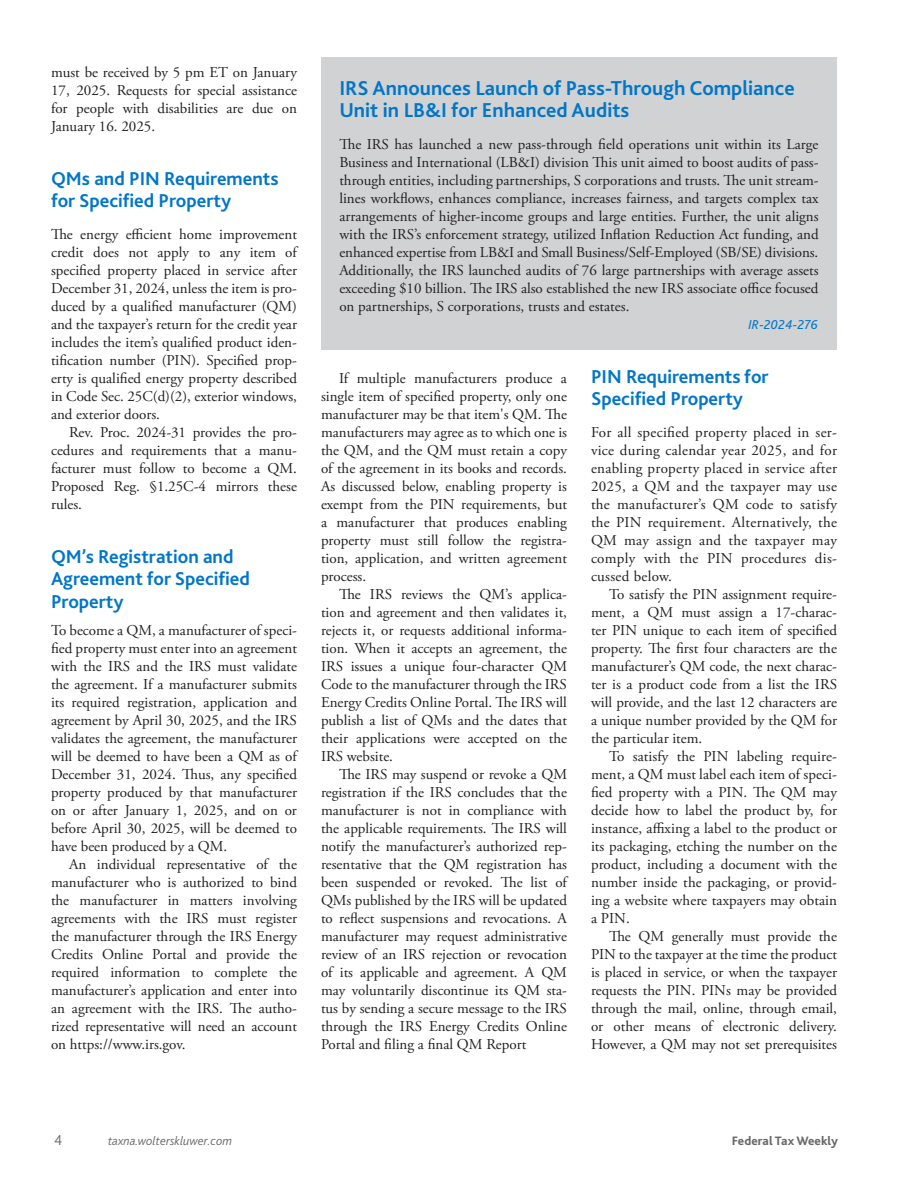
<style>
.page{position:relative;width:918px;height:1188px;background:#fff}
.page>*{position:absolute;margin:0;border:0;box-sizing:border-box;transform-origin:0 0}
.t1{font:700 21px/22.5px "Bliss 2";color:#0076c8}
.t2{font:700 19.5px/22.5px "Bliss 2";color:#0076c8}
.t3{font:15px/18px "Adobe Garamond Pro";color:#231f20;text-align:justify}
.t4{font:300 15px "Bliss 2";color:#69696c}
.t5{font:italic 13.5px "Bliss 2";color:#0076c8}
.t6{font:italic 300 12.75px "Bliss 2";color:#69696c}
.t7{font:800 12.75px "Bliss 2";color:#69696c}
</style>
<div class="page">
<div style="left:321px;top:57px;width:516px;height:83px;background:#d1d2d4"></div>
<div style="left:321px;top:119px;width:516px;height:214px;background:#d1d2d4"></div>
<div style="left:321px;top:316px;width:516px;height:34px;background:#d1d2d4"></div>
<p class="t3" style="left:51px;top:63px;width:248px">must be received by 5 pm ET on January 17, 2025. Requests for special assistance for people with disabilities are due on January 16. 2025.</p>
<h2 class="t2" style="left:51px;top:166px;width:229px">QMs and PIN Requirements for Specified Property</h2>
<p class="t3" style="left:51px;top:225px;width:248px">The energy efficient home improvement credit does not apply to any item of specified property placed in service after December 31, 2024, unless the item is pro&shy;duced by a qualified manufacturer (QM) and the taxpayer’s return for the credit year includes the item’s qualified product iden&shy;tification number (PIN). Specified prop&shy;erty is qualified energy property described in Code Sec. 25C(d)(2), exterior windows, and exterior doors.</p>
<p class="t3" style="left:51px;top:423px;width:248px;text-indent:18px">Rev. Proc. 2024-31 provides the pro&shy;cedures and requirements that a manu&shy;facturer must follow to become a QM.<br>Proposed Reg. §1.25C-4 mirrors these rules.</p>
<h2 class="t2" style="left:51px;top:544px;width:200px">QM’s Registration and<br>Agreement for Specified<br>Property</h2>
<p class="t3" style="left:51px;top:621px;width:248px">To become a QM, a manufacturer of speci&shy;fied property must enter into an agreement with the IRS and the IRS must validate the agreement. If a manufacturer submits its required registration, application and agreement by April 30, 2025, and the IRS validates the agreement, the manufacturer will be deemed to have been a QM as of December 31, 2024. Thus, any specified property produced by that manufacturer on or after January 1, 2025, and on or before April 30, 2025, will be deemed to have been produced by a QM.</p>
<p class="t3" style="left:51px;top:855px;width:248px;text-indent:18px">An individual representative of the manufacturer who is authorized to bind the manufacturer in matters involving agreements with the IRS must register the manufacturer through the IRS Energy Credits Online Portal and provide the required information to complete the manufacturer’s application and enter into an agreement with the IRS. The autho&shy;rized representative will need an account on https://www.irs.gov.</p>
<h1 class="t1" style="left:339px;top:76px;width:457px">IRS Announces Launch of Pass-Through Compliance<br>Unit in LB&amp;I for Enhanced Audits</h1>
<p class="t3" style="left:339px;top:135px;width:481px">The IRS has launched a new pass-through field operations unit within its Large Business and International (LB&amp;I) division This unit aimed to boost audits of pass&shy;through entities, including partnerships, S corporations and trusts. The unit stream&shy;lines workflows, enhances compliance, increases fairness, and targets complex tax arrangements of higher-income groups and large entities. Further, the unit aligns with the IRS’s enforcement strategy, utilized Inflation Reduction Act funding, and enhanced expertise from LB&amp;I and Small Business/Self-Employed (SB/SE) divisions.<br>Additionally, the IRS launched audits of 76 large partnerships with average assets exceeding $10 billion. The IRS also established the new IRS associate office focused on partnerships, S corporations, trusts and estates.</p>
<p class="t5" style="left:749px;top:316px;width:71px">IR-2024-276</p>
<p class="t3" style="left:321px;top:369px;width:248px;text-indent:18px">If multiple manufacturers produce a single item of specified property, only one manufacturer may be that item's QM. The manufacturers may agree as to which one is the QM, and the QM must retain a copy of the agreement in its books and records.<br>As discussed below, enabling property is exempt from the PIN requirements, but a manufacturer that produces enabling property must still follow the registra&shy;tion, application, and written agreement process.</p>
<p class="t3" style="left:321px;top:585px;width:248px;text-indent:18px">The IRS reviews the QM’s applica&shy;tion and agreement and then validates it, rejects it, or requests additional informa&shy;tion. When it accepts an agreement, the IRS issues a unique four-character QM Code to the manufacturer through the IRS Energy Credits Online Portal. The IRS will publish a list of QMs and the dates that their applications were accepted on the IRS website.</p>
<p class="t3" style="left:321px;top:765px;width:248px;text-indent:18px">The IRS may suspend or revoke a QM registration if the IRS concludes that the manufacturer is not in compliance with the applicable requirements. The IRS will notify the manufacturer’s authorized rep&shy;resentative that the QM registration has been suspended or revoked. The list of QMs published by the IRS will be updated to reflect suspensions and revocations. A manufacturer may request administrative review of an IRS rejection or revocation of its applicable and agreement. A QM may voluntarily discontinue its QM sta&shy;tus by sending a secure message to the IRS through the IRS Energy Credits Online Portal and filing a final QM Report</p>
<h2 class="t2" style="left:591px;top:364px;width:179px">PIN Requirements for<br>Specified Property</h2>
<p class="t3" style="left:591px;top:423px;width:248px">For all specified property placed in ser&shy;vice during calendar year 2025, and for enabling property placed in service after 2025, a QM and the taxpayer may use the manufacturer’s QM code to satisfy the PIN requirement. Alternatively, the QM may assign and the taxpayer may comply with the PIN procedures dis&shy;cussed below.</p>
<p class="t3" style="left:591px;top:585px;width:248px;text-indent:18px">To satisfy the PIN assignment require&shy;ment, a QM must assign a 17-charac&shy;ter PIN unique to each item of specified property. The first four characters are the manufacturer’s QM code, the next charac&shy;ter is a product code from a list the IRS will provide, and the last 12 characters are a unique number provided by the QM for the particular item.</p>
<p class="t3" style="left:591px;top:747px;width:248px;text-indent:18px">To satisfy the PIN labeling require&shy;ment, a QM must label each item of speci&shy;fied property with a PIN. The QM may decide how to label the product by, for instance, affixing a label to the product or its packaging, etching the number on the product, including a document with the number inside the packaging, or provid&shy;ing a website where taxpayers may obtain a PIN.</p>
<p class="t3" style="left:591px;top:927px;width:248px;text-indent:18px">The QM generally must provide the PIN to the taxpayer at the time the product is placed in service, or when the taxpayer requests the PIN. PINs may be provided through the mail, online, through email, or other means of electronic delivery.<br>However, a QM may not set prerequisites</p>
<p class="t4" style="left:54px;top:1131px;width:10px">4</p>
<p class="t6" style="left:108px;top:1133px;width:126px">taxna.wolterskluwer.com</p>
<p class="t7" style="left:732px;top:1133px;width:108px">Federal Tax Weekly</p>
</div>
